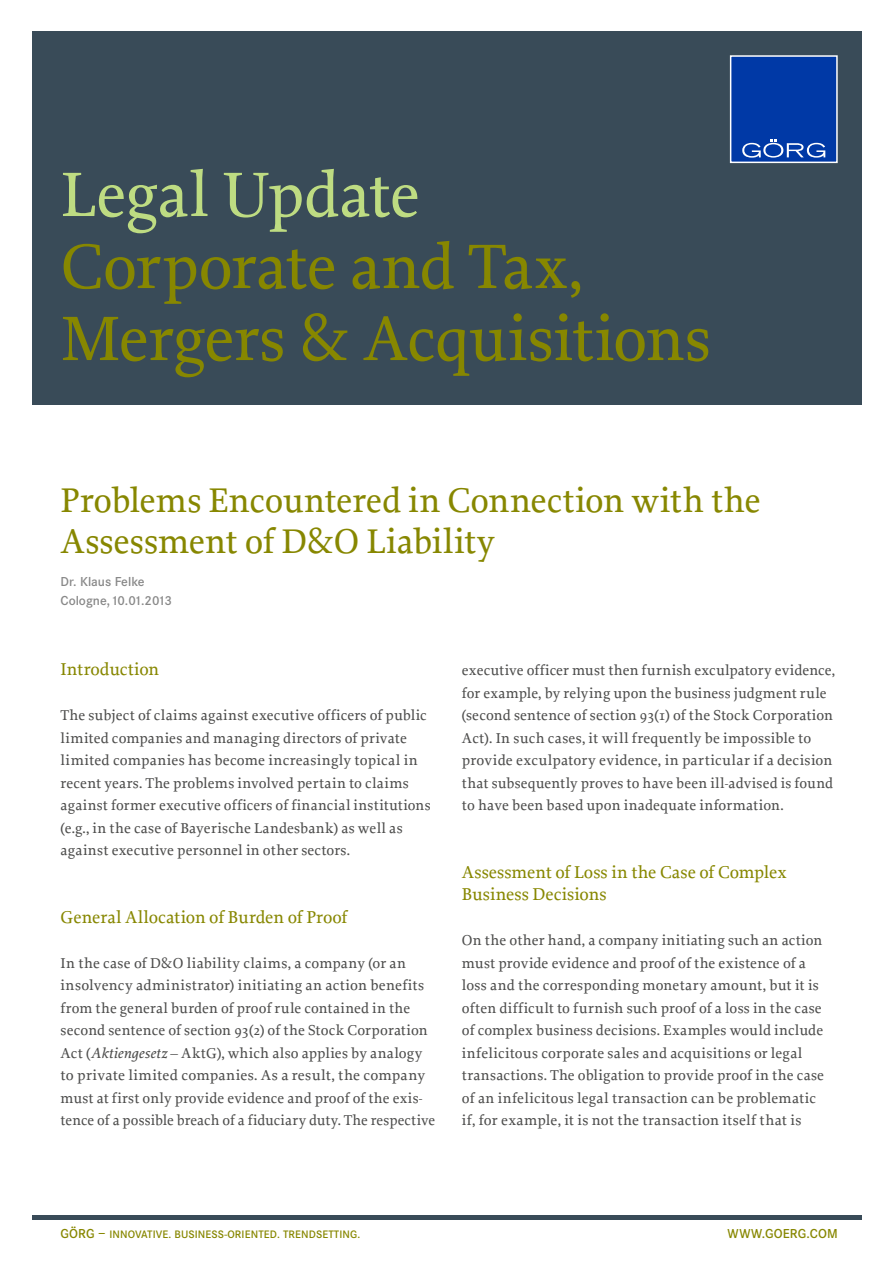
<style>
.page{position:relative;width:893px;height:1263px;background:#fff}
.page>*{position:absolute;margin:0;border:0;box-sizing:border-box;transform-origin:0 0}
.t1{font:500 66px/72px "Proforma";letter-spacing:-.01em;color:#878700}
.t2{font:500 66px "Proforma";letter-spacing:-.01em;color:#bedc82}
.t3{font:500 36px/40.5px "Proforma";letter-spacing:-.005em;color:#878700}
.t4{font:500 18px/22.5px "Proforma";color:#878700}
.t5{font:500 15px/22.5px "Proforma";letter-spacing:.015em;color:#4d4d4c}
.t6{font:600 13.5px/19.5px "Corporate S";color:#888}
.t7{font:600 13.5px "Corporate S";letter-spacing:.01em;color:#878700}
.t8{font:600 11.25px "Corporate S";letter-spacing:.01em;color:#878700}
.s1{font-style:italic}
.s2{font-size:13.5px}
</style>
<div class="page">
<div style="left:32px;top:1215px;width:829px;height:5px;background:#394b58"></div>
<div style="left:32px;top:32px;width:829px;height:373px;background:#394b58"></div>
<div style="left:731px;top:56px;width:106px;height:106px;background:#0039a6"></div>
<div style="left:730px;top:55px;width:108px;height:108px;border:2px solid #fff"></div>
<svg style="left:742px;top:140px;width:83px;height:18px"></svg>
<h1 class="t2" style="left:61px;top:154px;width:361px">Legal Update</h1>
<h1 class="t1" style="left:61px;top:230px;width:652px">Corporate and Tax,<br>Mergers &amp; Acquisitions</h1>
<h2 class="t3" style="left:61px;top:480px;width:702px">Problems Encountered in Connection with the<br>Assessment of D&amp;O Liability</h2>
<p class="t6" style="left:61px;top:572px;width:113px">Dr. Klaus Felke<br>Cologne, 10.01.2013</p>
<p class="t4" style="left:61px;top:658px;width:100px">Introduction</p>
<p class="t5" style="left:61px;top:704px;width:372px">The subject of claims against executive officers of public limited companies and managing directors of private limited companies has become increasingly topical in recent years. The problems involved pertain to claims against former executive officers of financial institutions (e.g., in the case of Bayerische Landesbank) as well as against executive personnel in other sectors.</p>
<p class="t4" style="left:61px;top:905px;width:288px">General Allocation of Burden of Proof</p>
<p class="t5" style="left:61px;top:951px;width:376px">In the case of D&amp;O liability claims, a company (or an insolvency administrator) initiating an action benefits from the general burden of proof rule contained in the second sentence of section 93(2) of the Stock Corporation Act (<span class="s1">Aktiengesetz</span> – AktG), which also applies by analogy to private limited companies. As a result, the company must at first only provide evidence and proof of the exis&shy;tence of a possible breach of a fiduciary duty. The respective</p>
<p class="t5" style="left:462px;top:659px;width:375px">executive officer must then furnish exculpatory evidence, for example, by relying upon the business judgment rule (second sentence of section 93(1) of the Stock Corporation Act). In such cases, it will frequently be impossible to provide exculpatory evidence, in particular if a decision that subsequently proves to have been ill-advised is found to have been based upon inadequate information.</p>
<p class="t4" style="left:462px;top:860px;width:326px">Assessment of Loss in the Case of Complex<br>Business Decisions</p>
<p class="t5" style="left:462px;top:929px;width:364px">On the other hand, a company initiating such an action must provide evidence and proof of the existence of a loss and the corresponding monetary amount, but it is often difficult to furnish such proof of a loss in the case of complex business decisions. Examples would include infelicitous corporate sales and acquisitions or legal transactions. The obligation to provide proof in the case of an infelicitous legal transaction can be problematic if, for example, it is not the transaction itself that is</p>
<p class="t8" style="left:61px;top:1227px;width:301px"><span class="s2">GÖRG –</span> INNOVATIVE. BUSINESS-ORIENTED. TRENDSETTING.</p>
<p class="t7" style="left:728px;top:1225px;width:13px">www</p>
<p class="t7" style="left:762px;top:1225px;width:75px">.goerg.com</p>
</div>
